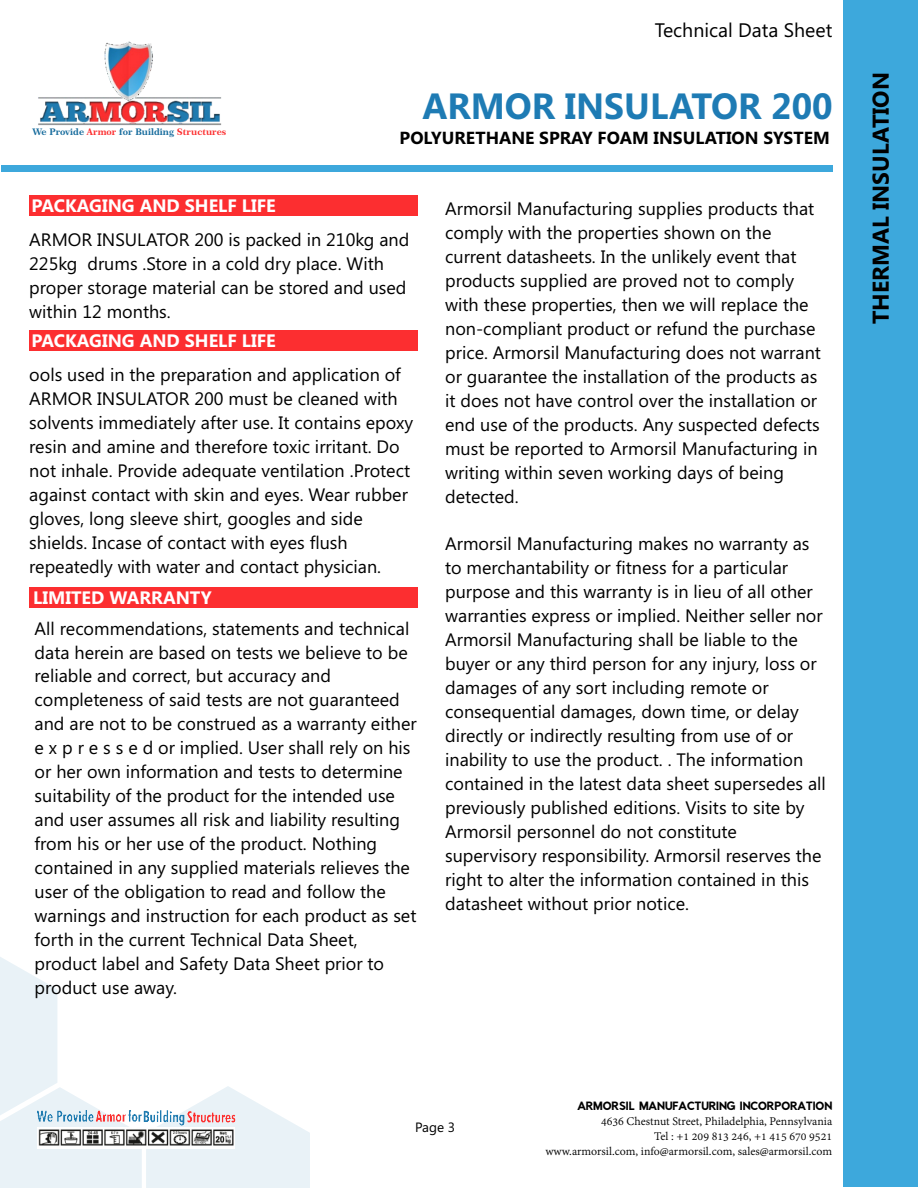
<style>
.page{position:relative;width:918px;height:1188px;background:#fff}
.page>*{position:absolute;margin:0;border:0;box-sizing:border-box;transform-origin:0 0}
.t1{font:700 36.45px "Segoe UI";color:#1e7bb4}
.t2{font:700 22.95px "Segoe UI";color:#000}
.t3{font:19.5px "Segoe UI";color:#000}
.t4{font:18px/24px "Segoe UI";color:#000}
.t5{font:700 18px "Segoe UI";color:#fff}
.t6{font:700 17.55px "Segoe UI";color:#000}
.t7{font:13.5px "Segoe UI";color:#000}
.t8{font:12.75px/15px "Adobe Devanagari";color:#000;text-align:right}
.t9{font:10.2px "Rabbid Highway Sign II";color:#000}
.t10{font:9.15px "Century 751 BT Bold B";color:#176c9d}
.s1{color:#fc2e2f}
</style>
<div class="page">
<div style="left:1px;top:165px;width:831px;height:6px;background:#3da8dc"></div>
<svg style="left:0;top:957px;width:310px;height:231px"></svg>
<div style="left:843px;top:0;width:75px;height:1187px;background:#3da8dc"></div>
<img style="left:38px;top:41px;width:184px;height:85px">
<img style="left:37px;top:1127px;width:198px;height:22px">
<img style="left:37px;top:1110px;width:100px;height:13px">
<img style="left:137px;top:1109px;width:104px;height:16px">
<div style="left:29px;top:196px;width:389px;height:20px;background:#fc2e30"></div>
<div style="left:29px;top:331px;width:389px;height:20px;background:#fc2e30"></div>
<div style="left:29px;top:588px;width:389px;height:20px;background:#fc2e30"></div>
<p class="t3" style="left:655px;top:23px;width:179px">Technical Data Sheet</p>
<p class="t10" style="left:33px;top:128px;width:195px">We Provide <span class="s1">Armor</span> for Building <span class="s1">Structures</span></p>
<h1 class="t1" style="left:422px;top:92px;width:412px">ARMOR INSULATOR 200</h1>
<p class="t6" style="left:400px;top:131px;width:432px">POLYURETHANE SPRAY FOAM INSULATION SYSTEM</p>
<p class="t5" style="left:31px;top:199px;width:246px">PACKAGING AND SHELF LIFE</p>
<p class="t4" style="left:29px;top:230px;width:382px">ARMOR INSULATOR 200 is packed in 210kg and 225kg drums .Store in a cold dry place. With proper storage material can be stored and used within 12 months.</p>
<p class="t5" style="left:31px;top:334px;width:246px">PACKAGING AND SHELF LIFE</p>
<p class="t4" style="left:29px;top:364px;width:385px">ools used in the preparation and application of ARMOR INSULATOR 200 must be cleaned with solvents immediately after use. It contains epoxy resin and amine and therefore toxic irritant. Do not inhale. Provide adequate ventilation .Protect against contact with skin and eyes. Wear rubber gloves, long sleeve shirt, googles and side shields. Incase of contact with eyes flush repeatedly with water and contact physician.</p>
<p class="t5" style="left:33px;top:591px;width:180px">LIMITED WARRANTY</p>
<p class="t4" style="left:35px;top:618px;width:384px">All recommendations, statements and technical data herein are based on tests we believe to be reliable and correct, but accuracy and completeness of said tests are not guaranteed and are not to be construed as a warranty either e x p r e s s e d or implied. User shall rely on his or her own information and tests to determine suitability of the product for the intended use and user assumes all risk and liability resulting from his or her use of the product. Nothing contained in any supplied materials relieves the user of the obligation to read and follow the warnings and instruction for each product as set forth in the current Technical Data Sheet, product label and Safety Data Sheet prior to product use away.</p>
<p class="t4" style="left:445px;top:199px;width:377px">Armorsil Manufacturing supplies products that comply with the properties shown on the current datasheets. In the unlikely event that products supplied are proved not to comply with these properties, then we will replace the non-compliant product or refund the purchase price. Armorsil Manufacturing does not warrant or guarantee the installation of the products as it does not have control over the installation or end use of the products. Any suspected defects must be reported to Armorsil Manufacturing in writing within seven working days of being detected.</p>
<p class="t4" style="left:445px;top:534px;width:382px">Armorsil Manufacturing makes no warranty as to merchantability or fitness for a particular purpose and this warranty is in lieu of all other warranties express or implied. Neither seller nor Armorsil Manufacturing shall be liable to the buyer or any third person for any injury, loss or damages of any sort including remote or consequential damages, down time, or delay directly or indirectly resulting from use of or inability to use the product. . The information contained in the latest data sheet supersedes all previously published editions. Visits to site by Armorsil personnel do not constitute supervisory responsibility. Armorsil reserves the right to alter the information contained in this datasheet without prior notice.</p>
<p class="t2" style="left:872px;top:324px;width:253px;rotate:-90deg">THERMAL INSULATION</p>
<p class="t7" style="left:415px;top:1122px;width:41px">Page 3</p>
<p class="t9" style="left:577px;top:1103px;width:256px">ARMORSIL MANUFACTURING INCORPORATION</p>
<p class="t8" style="left:545px;top:1114px;width:288px">4636 Chestnut Street, Philadelphia, Pennsylvania<br>Tel : +1 209 813 246, +1 415 670 9521<br>www.armorsil.com, info@armorsil.com, sales@armorsil.com</p>
</div>
